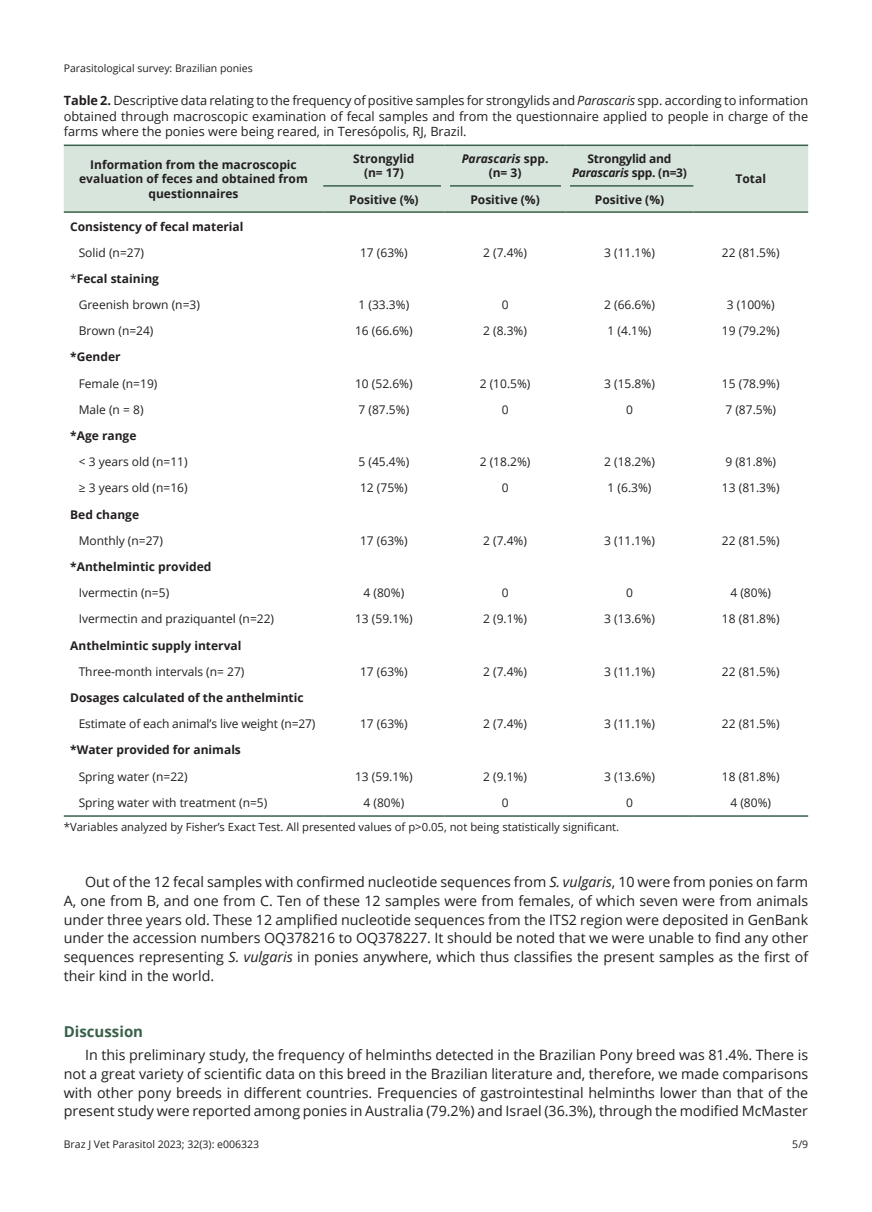
<style>
.page{position:relative;width:872px;height:1212px;background:#fff}
.page>*{position:absolute;margin:0;border:0;box-sizing:border-box;transform-origin:0 0}
.Heading1{font:700 15px "Open Sans";color:#39614a}
.Paragraph{font:14.25px/18.8px "Open Sans";color:#231f20;text-align:justify}
.TableTitle{font:12.75px/15.3px "Open Sans";color:#231f20;text-align:justify}
.TableBody{font:12px "Open Sans";color:#231f20}
.TableBody-2{font:700 12px "Open Sans";color:#231f20}
.TableHead{font:700 12px/14.4px "Open Sans";color:#231f20;text-align:center}
.TableHead-2{font:700 12px/14.4px "Open Sans";letter-spacing:-.02em;color:#231f20;text-align:center}
.TableHead-3{font:italic 700 12px/14.4px "Open Sans";color:#231f20;text-align:center}
.TableFootnote{font:11.25px "Open Sans";color:#231f20}
.t1{font:10.5px "Open Sans";color:#231f20}
.s1{font-weight:700}
.s2{font-style:italic}
.s3{font-style:normal}
.s4{font-weight:400}
</style>
<div class="page">
<div style="left:64px;top:146px;width:744px;height:65px;background:#d7e5dd"></div>
<hr style="left:323px;top:211px;width:121px;height:2px;background:#39614a">
<hr style="left:444px;top:211px;width:122px;height:2px;background:#39614a">
<hr style="left:566px;top:211px;width:127px;height:2px;background:#39614a">
<hr style="left:64px;top:815px;width:259px;height:2px;background:#39614a">
<hr style="left:323px;top:815px;width:121px;height:2px;background:#39614a">
<hr style="left:444px;top:815px;width:122px;height:2px;background:#39614a">
<hr style="left:566px;top:815px;width:127px;height:2px;background:#39614a">
<hr style="left:693px;top:815px;width:115px;height:2px;background:#39614a">
<hr style="left:64px;top:145px;width:259px;height:1px;background:#39614a">
<hr style="left:64px;top:211px;width:259px;height:2px;background:#39614a">
<hr style="left:323px;top:145px;width:121px;height:1px;background:#39614a">
<hr style="left:323px;top:185px;width:121px;height:2px;background:#39614a">
<hr style="left:444px;top:145px;width:122px;height:1px;background:#39614a">
<hr style="left:444px;top:185px;width:122px;height:2px;background:#39614a">
<hr style="left:566px;top:145px;width:127px;height:1px;background:#39614a">
<hr style="left:566px;top:185px;width:127px;height:2px;background:#39614a">
<hr style="left:693px;top:145px;width:115px;height:1px;background:#39614a">
<hr style="left:693px;top:211px;width:115px;height:2px;background:#39614a">
<div style="left:561px;top:182px;width:9px;height:8px;background:#d7e5dd"></div>
<div style="left:441px;top:183px;width:9px;height:8px;background:#d7e5dd"></div>
<p class="t1" style="left:64px;top:61px;width:190px">Parasitological survey: Brazilian ponies</p>
<p class="TableTitle" style="left:64px;top:93px;width:746px"><span class="s1">Table 2.</span> Descriptive data relating to the frequency of positive samples for strongylids and <span class="s2">Parascaris</span> spp. according to information obtained through macroscopic examination of fecal samples and from the questionnaire applied to people in charge of the farms where the ponies were being reared, in Teresópolis, RJ, Brazil.</p>
<p class="TableHead" style="left:79px;top:157px;width:230px">Information from the macroscopic evaluation of feces and obtained from questionnaires</p>
<p class="TableHead" style="left:353px;top:151px;width:63px">Strongylid (n= 17)</p>
<p class="TableHead-3" style="left:461px;top:151px;width:88px">Parascaris <span class="s3">spp. (n= 3)</span></p>
<p class="TableHead-2" style="left:572px;top:151px;width:116px">Strongylid and<br><span class="s2">Parascaris</span> spp. (n=3)</p>
<p class="TableHead" style="left:735px;top:171px;width:32px">Total</p>
<p class="TableHead" style="left:349px;top:192px;width:71px">Positive (%)</p>
<p class="TableHead" style="left:470px;top:192px;width:71px">Positive (%)</p>
<p class="TableHead" style="left:595px;top:192px;width:71px">Positive (%)</p>
<p class="TableBody-2" style="left:70px;top:218px;width:175px">Consistency of fecal material</p>
<p class="TableBody" style="left:79px;top:244px;width:67px">Solid (n=27)</p>
<p class="TableBody" style="left:360px;top:244px;width:49px">17 (63%)</p>
<p class="TableBody" style="left:483px;top:244px;width:45px">2 (7.4%)</p>
<p class="TableBody" style="left:604px;top:244px;width:52px">3 (11.1%)</p>
<p class="TableBody" style="left:722px;top:244px;width:59px">22 (81.5%)</p>
<p class="TableBody-2" style="left:70px;top:270px;width:90px"><span class="s4">*</span>Fecal staining</p>
<p class="TableBody" style="left:79px;top:296px;width:123px">Greenish brown (n=3)</p>
<p class="TableBody" style="left:358px;top:296px;width:52px">1 (33.3%)</p>
<p class="TableBody" style="left:501px;top:296px;width:8px">0</p>
<p class="TableBody" style="left:604px;top:296px;width:52px">2 (66.6%)</p>
<p class="TableBody" style="left:727px;top:296px;width:49px">3 (100%)</p>
<p class="TableBody" style="left:79px;top:323px;width:76px">Brown (n=24)</p>
<p class="TableBody" style="left:355px;top:323px;width:59px">16 (66.6%)</p>
<p class="TableBody" style="left:483px;top:323px;width:45px">2 (8.3%)</p>
<p class="TableBody" style="left:607px;top:323px;width:45px">1 (4.1%)</p>
<p class="TableBody" style="left:722px;top:323px;width:59px">19 (79.2%)</p>
<p class="TableBody-2" style="left:70px;top:349px;width:52px">*Gender</p>
<p class="TableBody" style="left:79px;top:375px;width:80px">Female (n=19)</p>
<p class="TableBody" style="left:355px;top:375px;width:59px">10 (52.6%)</p>
<p class="TableBody" style="left:480px;top:375px;width:52px">2 (10.5%)</p>
<p class="TableBody" style="left:604px;top:375px;width:52px">3 (15.8%)</p>
<p class="TableBody" style="left:722px;top:375px;width:59px">15 (78.9%)</p>
<p class="TableBody" style="left:79px;top:401px;width:66px">Male (n = 8)</p>
<p class="TableBody" style="left:358px;top:401px;width:52px">7 (87.5%)</p>
<p class="TableBody" style="left:501px;top:401px;width:8px">0</p>
<p class="TableBody" style="left:626px;top:401px;width:8px">0</p>
<p class="TableBody" style="left:725px;top:401px;width:52px">7 (87.5%)</p>
<p class="TableBody-2" style="left:70px;top:427px;width:68px">*Age range</p>
<p class="TableBody" style="left:79px;top:454px;width:110px">&lt; 3 years old (n=11)</p>
<p class="TableBody" style="left:358px;top:454px;width:52px">5 (45.4%)</p>
<p class="TableBody" style="left:480px;top:454px;width:52px">2 (18.2%)</p>
<p class="TableBody" style="left:604px;top:454px;width:52px">2 (18.2%)</p>
<p class="TableBody" style="left:725px;top:454px;width:52px">9 (81.8%)</p>
<p class="TableBody" style="left:79px;top:480px;width:110px">≥ 3 years old (n=16)</p>
<p class="TableBody" style="left:360px;top:480px;width:49px">12 (75%)</p>
<p class="TableBody" style="left:501px;top:480px;width:8px">0</p>
<p class="TableBody" style="left:607px;top:480px;width:45px">1 (6.3%)</p>
<p class="TableBody" style="left:722px;top:480px;width:59px">13 (81.3%)</p>
<p class="TableBody-2" style="left:70px;top:506px;width:70px">Bed change</p>
<p class="TableBody" style="left:79px;top:532px;width:86px">Monthly (n=27)</p>
<p class="TableBody" style="left:360px;top:532px;width:49px">17 (63%)</p>
<p class="TableBody" style="left:483px;top:532px;width:45px">2 (7.4%)</p>
<p class="TableBody" style="left:604px;top:532px;width:52px">3 (11.1%)</p>
<p class="TableBody" style="left:722px;top:532px;width:59px">22 (81.5%)</p>
<p class="TableBody-2" style="left:70px;top:558px;width:143px">*Anthelmintic provided</p>
<p class="TableBody" style="left:79px;top:585px;width:92px">Ivermectin (n=5)</p>
<p class="TableBody" style="left:363px;top:585px;width:42px">4 (80%)</p>
<p class="TableBody" style="left:501px;top:585px;width:8px">0</p>
<p class="TableBody" style="left:626px;top:585px;width:8px">0</p>
<p class="TableBody" style="left:730px;top:585px;width:42px">4 (80%)</p>
<p class="TableBody" style="left:79px;top:611px;width:197px">Ivermectin and praziquantel (n=22)</p>
<p class="TableBody" style="left:355px;top:611px;width:59px">13 (59.1%)</p>
<p class="TableBody" style="left:483px;top:611px;width:45px">2 (9.1%)</p>
<p class="TableBody" style="left:604px;top:611px;width:52px">3 (13.6%)</p>
<p class="TableBody" style="left:722px;top:611px;width:59px">18 (81.8%)</p>
<p class="TableBody-2" style="left:70px;top:637px;width:173px">Anthelmintic supply interval</p>
<p class="TableBody" style="left:79px;top:663px;width:167px">Three-month intervals (n= 27)</p>
<p class="TableBody" style="left:360px;top:663px;width:49px">17 (63%)</p>
<p class="TableBody" style="left:483px;top:663px;width:45px">2 (7.4%)</p>
<p class="TableBody" style="left:604px;top:663px;width:52px">3 (11.1%)</p>
<p class="TableBody" style="left:722px;top:663px;width:59px">22 (81.5%)</p>
<p class="TableBody-2" style="left:70px;top:689px;width:235px">Dosages calculated of the anthelmintic</p>
<p class="TableBody" style="left:79px;top:716px;width:238px">Estimate of each animal’s live weight (n=27)</p>
<p class="TableBody" style="left:360px;top:716px;width:49px">17 (63%)</p>
<p class="TableBody" style="left:483px;top:716px;width:45px">2 (7.4%)</p>
<p class="TableBody" style="left:604px;top:716px;width:52px">3 (11.1%)</p>
<p class="TableBody" style="left:722px;top:716px;width:59px">22 (81.5%)</p>
<p class="TableBody-2" style="left:70px;top:741px;width:172px">*Water provided for animals</p>
<p class="TableBody" style="left:79px;top:768px;width:110px">Spring water (n=22)</p>
<p class="TableBody" style="left:355px;top:768px;width:59px">13 (59.1%)</p>
<p class="TableBody" style="left:483px;top:768px;width:45px">2 (9.1%)</p>
<p class="TableBody" style="left:604px;top:768px;width:52px">3 (13.6%)</p>
<p class="TableBody" style="left:722px;top:768px;width:59px">18 (81.8%)</p>
<p class="TableBody" style="left:79px;top:794px;width:190px">Spring water with treatment (n=5)</p>
<p class="TableBody" style="left:363px;top:794px;width:42px">4 (80%)</p>
<p class="TableBody" style="left:501px;top:794px;width:8px">0</p>
<p class="TableBody" style="left:626px;top:794px;width:8px">0</p>
<p class="TableBody" style="left:730px;top:794px;width:42px">4 (80%)</p>
<p class="TableFootnote" style="left:64px;top:819px;width:557px">*Variables analyzed by Fisher’s Exact Test. All presented values of p&gt;0.05, not being statistically significant.</p>
<p class="Paragraph" style="left:64px;top:872px;width:746px;text-indent:21px">Out of the 12 fecal samples with confirmed nucleotide sequences from <span class="s2">S. vulgaris</span>, 10 were from ponies on farm A, one from B, and one from C. Ten of these 12 samples were from females, of which seven were from animals under three years old. These 12 amplified nucleotide sequences from the ITS2 region were deposited in GenBank under the accession numbers OQ378216 to OQ378227. It should be noted that we were unable to find any other sequences representing <span class="s2">S. vulgaris</span> in ponies anywhere, which thus classifies the present samples as the first of their kind in the world.</p>
<p class="Heading1" style="left:64px;top:1021px;width:81px">Discussion</p>
<p class="Paragraph" style="left:64px;top:1045px;width:746px;text-indent:21px">In this preliminary study, the frequency of helminths detected in the Brazilian Pony breed was 81.4%. There is not a great variety of scientific data on this breed in the Brazilian literature and, therefore, we made comparisons with other pony breeds in different countries. Frequencies of gastrointestinal helminths lower than that of the present study were reported among ponies in Australia (79.2%) and Israel (36.3%), through the modified McMaster</p>
<p class="t1" style="left:64px;top:1137px;width:197px">Braz J Vet Parasitol 2023; 32(3): e006323</p>
<p class="t1" style="left:792px;top:1137px;width:17px">5/9</p>
</div>
